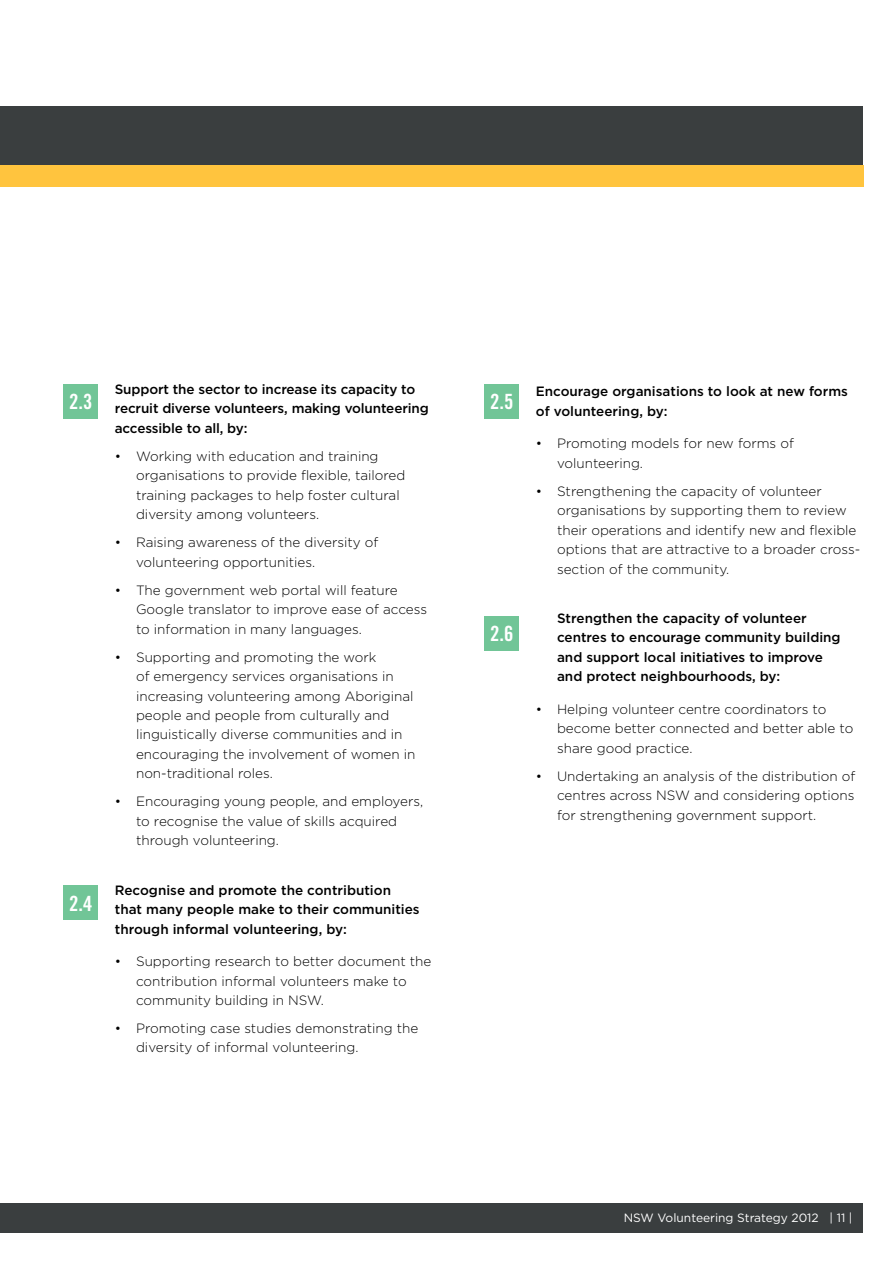
<style>
.page{position:relative;width:893px;height:1263px;background:#fff}
.page>*{position:absolute;margin:0;border:0;box-sizing:border-box;transform-origin:0 0}
.t1{font:21px "Trade Gothic LT Std Bd Cn 20";color:#fff}
.t2{font:300 13.5px/19.5px "Gotham";color:#000}
.t3{font:500 13.5px/19.5px "Gotham";color:#000}
.t4{font:12px "Gotham";color:#fff}
</style>
<div class="page">
<div style="left:0;top:1203px;width:863px;height:30px;background:#3a3e3f"></div>
<div style="left:0;top:106px;width:863px;height:60px;background:#3a3e3f"></div>
<div style="left:0;top:166px;width:863px;height:21px;background:#ffc43e"></div>
<div style="left:64px;top:384px;width:34px;height:34px;background:#71c597"></div>
<div style="left:64px;top:886px;width:34px;height:34px;background:#71c597"></div>
<div style="left:485px;top:384px;width:34px;height:34px;background:#71c597"></div>
<div style="left:485px;top:617px;width:34px;height:34px;background:#71c597"></div>
<h1 class="t1" style="left:69px;top:388px;width:25px">2.3</h1>
<h1 class="t1" style="left:69px;top:890px;width:25px">2.4</h1>
<p class="t3" style="left:115px;top:379px;width:315px">Support the sector to increase its capacity to recruit diverse volunteers, making volunteering accessible to all, by:</p>
<p class="t2" style="left:136px;top:446px;width:271px;text-indent:-21px">• Working with education and training organisations to provide flexible, tailored training packages to help foster cultural diversity among volunteers.</p>
<p class="t2" style="left:136px;top:532px;width:244px;text-indent:-21px">• Raising awareness of the diversity of volunteering opportunities.</p>
<p class="t2" style="left:136px;top:580px;width:293px;text-indent:-21px">• The government web portal will feature<br>Google translator to improve ease of access to information in many languages.</p>
<p class="t2" style="left:136px;top:647px;width:281px;text-indent:-21px">• Supporting and promoting the work<br>of emergency services organisations in increasing volunteering among Aboriginal people and people from culturally and linguistically diverse communities and in encouraging the involvement of women in non-traditional roles.</p>
<p class="t2" style="left:136px;top:792px;width:289px;text-indent:-21px">• Encouraging young people, and employers, to recognise the value of skills acquired through volunteering.</p>
<p class="t3" style="left:115px;top:880px;width:306px">Recognise and promote the contribution that many people make to their communities through informal volunteering, by:</p>
<p class="t2" style="left:136px;top:951px;width:297px;text-indent:-21px">• Supporting research to better document the contribution informal volunteers make to community building in NSW.</p>
<p class="t2" style="left:136px;top:1018px;width:284px;text-indent:-21px">• Promoting case studies demonstrating the diversity of informal volunteering.</p>
<h1 class="t1" style="left:490px;top:388px;width:25px">2.5</h1>
<h1 class="t1" style="left:490px;top:621px;width:25px">2.6</h1>
<p class="t3" style="left:536px;top:382px;width:314px">Encourage organisations to look at new forms of volunteering, by:</p>
<p class="t2" style="left:557px;top:433px;width:238px;text-indent:-21px">• Promoting models for new forms of volunteering.</p>
<p class="t2" style="left:557px;top:481px;width:305px;text-indent:-21px">• Strengthening the capacity of volunteer organisations by supporting them to review their operations and identify new and flexible options that are attractive to a broader cross&shy;section of the community.</p>
<p class="t3" style="left:557px;top:608px;width:285px">Strengthen the capacity of volunteer centres to encourage community building and support local initiatives to improve and protect neighbourhoods, by:</p>
<p class="t2" style="left:557px;top:699px;width:298px;text-indent:-21px">• Helping volunteer centre coordinators to become better connected and better able to share good practice.</p>
<p class="t2" style="left:557px;top:766px;width:300px;text-align:justify;text-indent:-21px">• Undertaking an analysis of the distribution of centres across NSW and considering options for strengthening government support.</p>
<p class="t4" style="left:624px;top:1210px;width:230px">NSW Volunteering Strategy 2012 | 11 |</p>
</div>
